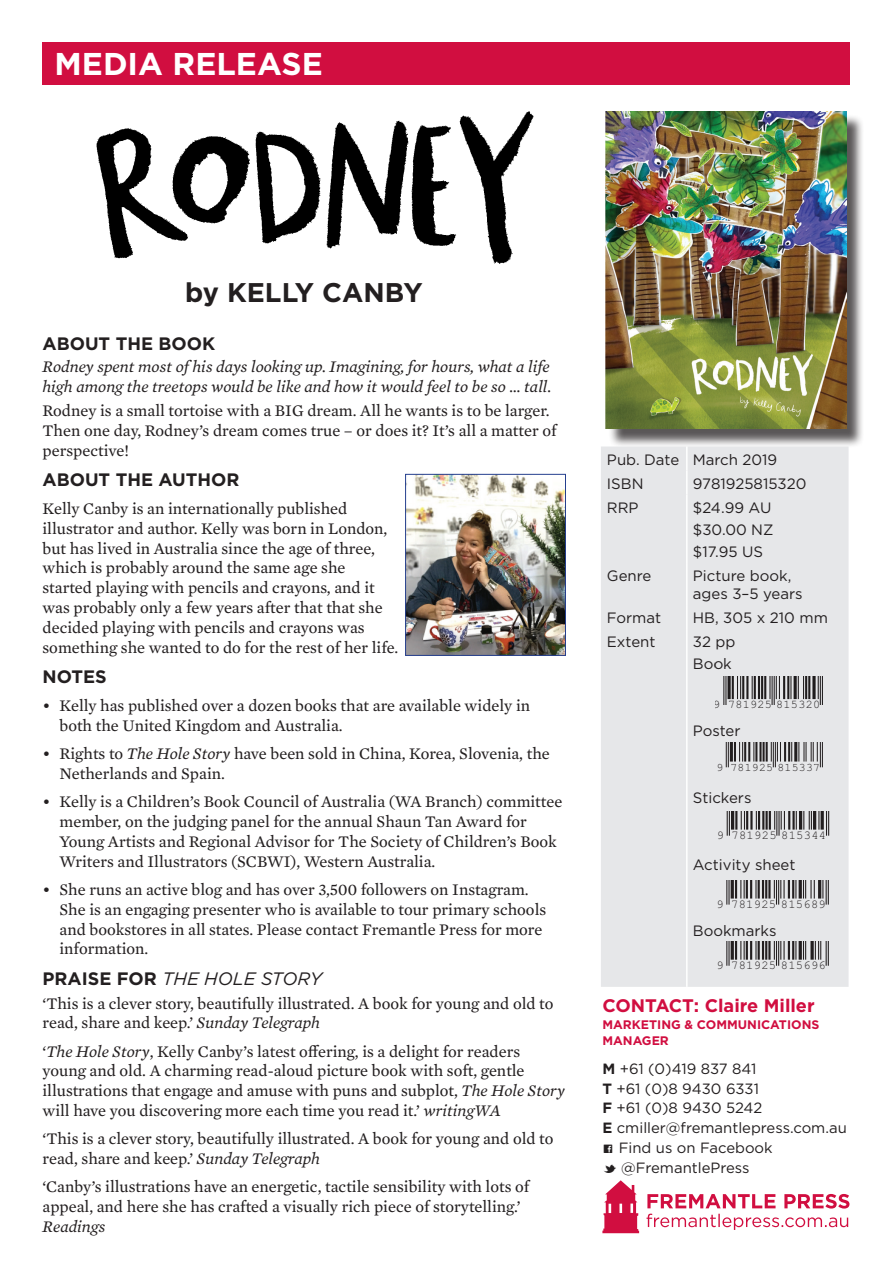
<style>
.page{position:relative;width:893px;height:1263px;background:#fff}
.page>*{position:absolute;margin:0;border:0;box-sizing:border-box;transform-origin:0 0}
.t1{font:700 31.5px "Gotham";color:#fff}
.t2{font:700 27px "Gotham";color:#231f20}
.t3{font:700 18.15px "Gotham";color:#d10e40}
.t4{font:700 18px "Gotham";color:#231f20}
.t5{font:italic 18px "Gotham";color:#231f20}
.t6{font:16.5px/19.8px "Mercury Text G2";color:#231f20}
.t7{font:italic 16.5px/19.8px "Mercury Text G2";color:#231f20}
.t8{font:15px/22.2px "Gotham";color:#231f20}
.t9{font:14.85px/19.8px "Gotham";color:#231f20}
.t10{font:700 12.45px "Gotham";color:#d10e40}
.t11{font:12.15px "Helvetica";letter-spacing:.025em;color:#231f20}
.t12{font:11.7px "Helvetica";letter-spacing:.025em;color:#231f20}
.t13{font:11.55px "Helvetica";letter-spacing:.025em;color:#231f20}
.s1{font-style:italic}
.s2{font-weight:700;font-style:normal}
.s3{font-weight:700}
.s4{font-family:"Social Logos"}
</style>
<div class="page">
<img style="left:97px;top:112px;width:437px;height:152px">
<div style="left:43px;top:43px;width:807px;height:42px;background:#d10e40"></div>
<div style="left:608px;top:114px;width:256px;height:333px;background:#231f20;opacity:.75"></div>
<img style="left:606px;top:112px;width:240px;height:317px">
<svg style="left:646px;top:1194px;width:203px;height:36px"></svg>
<svg style="left:602px;top:1180px;width:37px;height:53px"></svg>
<div style="left:601px;top:446px;width:248px;height:541px;background:#e6e7e9"></div>
<hr style="left:686px;top:446px;width:2px;height:24px;background:#fff">
<hr style="left:686px;top:470px;width:2px;height:24px;background:#fff">
<hr style="left:686px;top:494px;width:2px;height:69px;background:#fff">
<hr style="left:686px;top:563px;width:2px;height:42px;background:#fff">
<hr style="left:686px;top:605px;width:2px;height:24px;background:#fff">
<hr style="left:686px;top:629px;width:2px;height:358px;background:#fff">
<svg style="left:723px;top:676px;width:3px;height:29px"></svg>
<svg style="left:727px;top:676px;width:4px;height:23px"></svg>
<hr style="left:732px;top:676px;width:2px;height:23px;background:#231f20">
<svg style="left:737px;top:676px;width:4px;height:23px"></svg>
<hr style="left:742px;top:676px;width:2px;height:23px;background:#231f20">
<hr style="left:746px;top:676px;width:2px;height:23px;background:#231f20">
<svg style="left:752px;top:676px;width:1px;height:23px"></svg>
<hr style="left:754px;top:676px;width:2px;height:23px;background:#231f20">
<hr style="left:758px;top:676px;width:2px;height:23px;background:#231f20">
<hr style="left:761px;top:676px;width:2px;height:23px;background:#231f20">
<hr style="left:764px;top:676px;width:2px;height:23px;background:#231f20">
<svg style="left:769px;top:676px;width:11px;height:29px"></svg>
<hr style="left:783px;top:676px;width:2px;height:23px;background:#231f20">
<hr style="left:787px;top:676px;width:2px;height:23px;background:#231f20">
<svg style="left:790px;top:676px;width:1px;height:23px"></svg>
<hr style="left:794px;top:676px;width:3px;height:23px;background:#231f20">
<svg style="left:798px;top:676px;width:6px;height:23px"></svg>
<hr style="left:805px;top:676px;width:2px;height:23px;background:#231f20">
<hr style="left:808px;top:676px;width:2px;height:23px;background:#231f20">
<svg style="left:812px;top:676px;width:4px;height:23px"></svg>
<svg style="left:818px;top:676px;width:5px;height:29px"></svg>
<img style="left:407px;top:476px;width:157px;height:178px">
<div style="left:405px;top:474px;width:161px;height:182px;border:1px solid #253f8e"></div>
<svg style="left:726px;top:742px;width:66px;height:25px;background:#989799"></svg>
<hr style="left:794px;top:742px;width:3px;height:19px;background:#231f20">
<svg style="left:798px;top:742px;width:25px;height:25px"></svg>
<svg style="left:727px;top:812px;width:21px;height:24px"></svg>
<hr style="left:750px;top:812px;width:3px;height:18px;background:#231f20">
<svg style="left:756px;top:812px;width:34px;height:24px"></svg>
<hr style="left:792px;top:812px;width:3px;height:18px;background:#231f20">
<svg style="left:796px;top:812px;width:1px;height:18px"></svg>
<hr style="left:799px;top:812px;width:3px;height:18px;background:#231f20">
<svg style="left:803px;top:812px;width:9px;height:18px"></svg>
<hr style="left:813px;top:812px;width:3px;height:18px;background:#231f20">
<svg style="left:818px;top:812px;width:1px;height:18px"></svg>
<hr style="left:821px;top:812px;width:3px;height:18px;background:#231f20">
<svg style="left:826px;top:812px;width:3px;height:24px"></svg>
<svg style="left:726px;top:881px;width:1px;height:23px"></svg>
<hr style="left:728px;top:881px;width:2px;height:23px;background:#231f20">
<hr style="left:731px;top:881px;width:3px;height:17px;background:#231f20">
<svg style="left:735px;top:881px;width:32px;height:17px"></svg>
<hr style="left:768px;top:881px;width:3px;height:17px;background:#231f20">
<svg style="left:774px;top:881px;width:22px;height:23px"></svg>
<hr style="left:799px;top:881px;width:3px;height:17px;background:#231f20">
<svg style="left:803px;top:881px;width:12px;height:17px"></svg>
<hr style="left:818px;top:881px;width:3px;height:17px;background:#231f20">
<svg style="left:822px;top:881px;width:7px;height:23px"></svg>
<svg style="left:726px;top:942px;width:1px;height:24px"></svg>
<hr style="left:728px;top:942px;width:2px;height:24px;background:#231f20">
<hr style="left:731px;top:942px;width:3px;height:18px;background:#231f20">
<svg style="left:735px;top:942px;width:32px;height:18px"></svg>
<hr style="left:768px;top:942px;width:3px;height:18px;background:#231f20">
<svg style="left:774px;top:942px;width:22px;height:24px"></svg>
<hr style="left:799px;top:942px;width:3px;height:18px;background:#231f20">
<svg style="left:803px;top:942px;width:3px;height:18px"></svg>
<svg style="left:810px;top:942px;width:4px;height:18px"></svg>
<svg style="left:815px;top:942px;width:14px;height:24px"></svg>
<h1 class="t1" style="left:55px;top:43px;width:248px">MEDIA RELEASE</h1>
<h2 class="t2" style="left:185px;top:275px;width:239px">BY KE LLY CANBY</h2>
<p class="t4" style="left:43px;top:332px;width:174px">ABOUT THE BOOK</p>
<p class="t7" style="left:43px;top:356px;width:510px">Rodney spent most of his days looking up. Imagining, for hours, what a life high among the treetops would be like and how it would feel to be so … tall.</p>
<p class="t6" style="left:43px;top:400px;width:515px">Rodney is a small tortoise with a BIG dream. All he wants is to be larger.<br>Then one day, Rodney’s dream comes true – or does it? It’s all a matter of perspective!</p>
<p class="t4" style="left:43px;top:467px;width:196px">ABOUT THE AUTHOR</p>
<p class="t6" style="left:43px;top:498px;width:357px">Kelly Canby is an internationally published illustrator and author. Kelly was born in London, but has lived in Australia since the age of three, which is probably around the same age she started playing with pencils and crayons, and it was probably only a few years after that that she decided playing with pencils and crayons was something she wanted to do for the rest of her life.</p>
<p class="t4" style="left:43px;top:664px;width:66px">NOTES</p>
<p class="t6" style="left:60px;top:695px;width:472px;text-indent:-17px">• Kelly has published over a dozen books that are available widely in both the United Kingdom and Australia.</p>
<p class="t6" style="left:60px;top:743px;width:492px;text-indent:-17px">• Rights to <span class="s1">The Hole Story</span> have been sold in China, Korea, Slovenia, the<br>Netherlands and Spain.</p>
<p class="t6" style="left:60px;top:791px;width:504px;text-indent:-17px">• Kelly is a Children’s Book Council of Australia (WA Branch) committee member, on the judging panel for the annual Shaun Tan Award for Young Artists and Regional Advisor for The Society of Children’s Book Writers and Illustrators (SCBWI), Western Australia.</p>
<p class="t6" style="left:60px;top:879px;width:488px;text-indent:-17px">• She runs an active blog and has over 3,500 followers on Instagram.<br>She is an engaging presenter who is available to tour primary schools and bookstores in all states. Please contact Fremantle Press for more information.</p>
<p class="t4" style="left:43px;top:966px;width:50px">PRAISE</p>
<p class="t5" style="left:117px;top:966px;width:207px"><span class="s2">FOR</span> THE HOLE STORY</p>
<p class="t6" style="left:43px;top:992px;width:513px">‘This is a clever story, beautifully illustrated. A book for young and old to read, share and keep.’ <span class="s1">Sunday Telegraph</span></p>
<p class="t6" style="left:43px;top:1040px;width:524px">‘<span class="s1">The Hole Story</span>, Kelly Canby’s latest offering, is a delight for readers young and old. A charming read-aloud picture book with soft, gentle illustrations that engage and amuse with puns and subplot, <span class="s1">The Hole Story </span>will have you discovering more each time you read it.’ <span class="s1">writingWA</span></p>
<p class="t6" style="left:43px;top:1128px;width:513px">‘This is a clever story, beautifully illustrated. A book for young and old to read, share and keep.’ <span class="s1">Sunday Telegraph</span></p>
<p class="t6" style="left:43px;top:1176px;width:488px">‘Canby’s illustrations have an energetic, tactile sensibility with lots of appeal, and here she has crafted a visually rich piece of storytelling.’</p>
<p class="t7" style="left:43px;top:1216px;width:64px">Readings</p>
<p class="t8" style="left:607px;top:447px;width:172px;line-height:24px">Pub. Date March 2019<br>ISBN</p>
<p class="t8" style="left:693px;top:472px;width:115px">9781925815320</p>
<p class="t8" style="left:607px;top:496px;width:33px">RRP</p>
<p class="t8" style="left:693px;top:496px;width:82px">$24.99 AU $30.00 NZ $17.95 US</p>
<p class="t8" style="left:607px;top:564px;width:46px">Genre</p>
<p class="t8" style="left:693px;top:566px;width:111px;line-height:18px">Picture book, ages 3–5 years</p>
<p class="t8" style="left:607px;top:606px;width:56px">Format</p>
<p class="t8" style="left:693px;top:606px;width:137px">HB, 305 x 210 mm</p>
<p class="t8" style="left:607px;top:630px;width:50px">Extent</p>
<p class="t8" style="left:693px;top:630px;width:44px">32 pp<br>Book</p>
<p class="t12" style="left:714px;top:697px;width:108px">9 781925 815320</p>
<p class="t8" style="left:693px;top:719px;width:49px">Poster</p>
<p class="t13" style="left:716px;top:760px;width:105px">9 781925 815337</p>
<p class="t8" style="left:693px;top:786px;width:60px">Stickers</p>
<p class="t11" style="left:717px;top:828px;width:111px">9 781925 815344</p>
<p class="t8" style="left:693px;top:853px;width:104px">Activity sheet</p>
<p class="t11" style="left:716px;top:897px;width:111px">9 781925 815689</p>
<p class="t8" style="left:693px;top:919px;width:85px">Bookmarks</p>
<p class="t11" style="left:716px;top:958px;width:111px">9 781925 815696</p>
<p class="t3" style="left:602px;top:993px;width:214px">CONTACT: CLAIRE MILLER</p>
<p class="t10" style="left:602px;top:1016px;width:115px">MARKETING &amp; COMM</p>
<p class="t10" style="left:738px;top:1016px;width:33px">UNICAT</p>
<p class="t10" style="left:787px;top:1016px;width:34px">IONS</p>
<p class="t10" style="left:602px;top:1032px;width:22px">MANA</p>
<p class="t10" style="left:642px;top:1032px;width:28px">GER</p>
<p class="t9" style="left:602px;top:1058px;width:246px"><span class="s3">M</span> +61 (0)419 837 841<br><span class="s3">T</span> +61 (0)8 9430 6331<br><span class="s3">F</span> +61 (0)8 9430 5242<br><span class="s3">E</span> cmiller@fremantlepress.com.au<br><span class="s4">C</span> Find us on Facebook<br><span class="s4">M</span> @FremantlePress</p>
</div>
